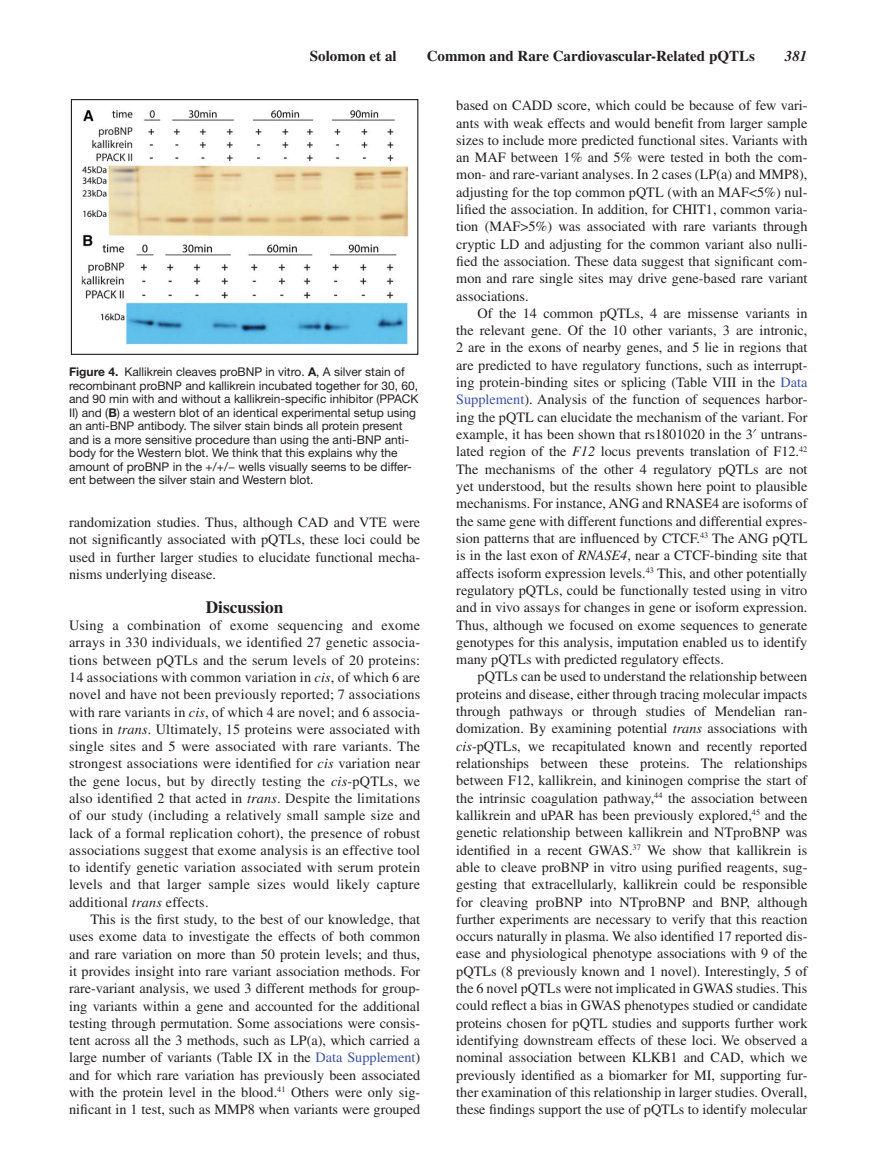
<style>
.page{position:relative;width:878px;height:1175px;background:#fff}
.page>*{position:absolute;margin:0;border:0;box-sizing:border-box;transform-origin:0 0}
.t1{font:700 17.25px "Times";color:#231f20}
.t2{font:700 15px "Times";color:#231f20}
.t3{font:italic 700 15px "Times";color:#231f20}
.t4{font:14.25px/17.2px "Times";color:#231f20;text-align:justify}
.t5{font:12px/13.5px "Helvetica Neue";color:#231f20}
.s1{font-weight:700}
.s2{font-style:italic}
.s3{color:#3a53a3}
.s4{font-family:"Gandhari Unicode"}
</style>
<div class="page">
<img style="left:81px;top:110px;width:327px;height:235px">
<div style="left:71px;top:99px;width:347px;height:256px;border:1px solid #231f20"></div>
<p class="t2" style="left:310px;top:47px;width:88px">Solomon et al</p>
<p class="t2" style="left:426px;top:47px;width:330px">Common and Rare Cardiovascular-Related pQTLs</p>
<p class="t3" style="left:785px;top:47px;width:24px">381</p>
<p class="t5" style="left:69px;top:365px;width:351px"><span class="s1">Figure 4.</span> Kallikrein cleaves proBNP in vitro. <span class="s1">A</span>, A silver stain of recombinant proBNP and kallikrein incubated together for 30, 60, and 90 min with and without a kallikrein-specific inhibitor (PPACK II) and (<span class="s1">B</span>) a western blot of an identical experimental setup using an anti-BNP antibody. The silver stain binds all protein present and is a more sensitive procedure than using the anti-BNP anti&shy;body for the Western blot. We think that this explains why the amount of proBNP in the +/+/− wells visually seems to be differ&shy;ent between the silver stain and Western blot.</p>
<p class="t4" style="left:69px;top:513px;width:353px">randomization studies. Thus, although CAD and VTE were not significantly associated with pQTLs, these loci could be used in further larger studies to elucidate functional mecha&shy;nisms underlying disease.</p>
<p class="t1" style="left:206px;top:596px;width:79px">Discussion</p>
<p class="t4" style="left:69px;top:616px;width:353px">Using a combination of exome sequencing and exome arrays in 330 individuals, we identified 27 genetic associa&shy;tions between pQTLs and the serum levels of 20 proteins:<br>14 associations with common variation in <span class="s2">cis</span>, of which 6 are novel and have not been previously reported; 7 associations with rare variants in <span class="s2">cis</span>, of which 4 are novel; and 6 associa&shy;tions in <span class="s2">trans</span>. Ultimately, 15 proteins were associated with single sites and 5 were associated with rare variants. The strongest associations were identified for <span class="s2">cis</span> variation near the gene locus, but by directly testing the <span class="s2">cis</span>-pQTLs, we also identified 2 that acted in <span class="s2">trans</span>. Despite the limitations of our study (including a relatively small sample size and lack of a formal replication cohort), the presence of robust associations suggest that exome analysis is an effective tool to identify genetic variation associated with serum protein levels and that larger sample sizes would likely capture additional <span class="s2">trans</span> effects.</p>
<p class="t4" style="left:69px;top:910px;width:353px;text-indent:21px">This is the first study, to the best of our knowledge, that uses exome data to investigate the effects of both common and rare variation on more than 50 protein levels; and thus, it provides insight into rare variant association methods. For rare-variant analysis, we used 3 different methods for group&shy;ing variants within a gene and accounted for the additional testing through permutation. Some associations were consis&shy;tent across all the 3 methods, such as LP(a), which carried a large number of variants (Table IX in the <span class="s3">Data Supplement</span>) and for which rare variation has previously been associated with the protein level in the blood.<sup>41</sup> Others were only sig&shy;nificant in 1 test, such as MMP8 when variants were grouped</p>
<p class="t4" style="left:456px;top:97px;width:353px">based on CADD score, which could be because of few vari&shy;ants with weak effects and would benefit from larger sample sizes to include more predicted functional sites. Variants with an MAF between 1% and 5% were tested in both the com&shy;mon- and rare-variant analyses. In 2 cases (LP(a) and MMP8), adjusting for the top common pQTL (with an MAF&lt;5%) nul&shy;lified the association. In addition, for CHIT1, common varia&shy;tion (MAF&gt;5%) was associated with rare variants through cryptic LD and adjusting for the common variant also nulli&shy;fied the association. These data suggest that significant com&shy;mon and rare single sites may drive gene-based rare variant associations.</p>
<p class="t4" style="left:456px;top:304px;width:353px;text-indent:21px">Of the 14 common pQTLs, 4 are missense variants in the relevant gene. Of the 10 other variants, 3 are intronic, 2 are in the exons of nearby genes, and 5 lie in regions that are predicted to have regulatory functions, such as interrupt&shy;ing protein-binding sites or splicing (Table VIII in the <span class="s3">Data Supplement</span>). Analysis of the function of sequences harbor&shy;ing the pQTL can elucidate the mechanism of the variant. For example, it has been shown that rs1801020 in the 3<span class="s4">′</span> untrans&shy;lated region of the <span class="s2">F12</span> locus prevents translation of F12.<sup>42<br></sup>The mechanisms of the other 4 regulatory pQTLs are not yet understood, but the results shown here point to plausible mechanisms. For instance, ANG and RNASE4 are isoforms of the same gene with different functions and differential expres&shy;sion patterns that are influenced by CTCF.<sup>43</sup> The ANG pQTL is in the last exon of <span class="s2">RNASE4</span>, near a CTCF-binding site that affects isoform expression levels.<sup>43</sup> This, and other potentially regulatory pQTLs, could be functionally tested using in vitro and in vivo assays for changes in gene or isoform expression.<br>Thus, although we focused on exome sequences to generate genotypes for this analysis, imputation enabled us to identify many pQTLs with predicted regulatory effects.</p>
<p class="t4" style="left:456px;top:668px;width:353px;text-indent:21px">pQTLs can be used to understand the relationship between proteins and disease, either through tracing molecular impacts through pathways or through studies of Mendelian ran&shy;domization. By examining potential <span class="s2">trans</span> associations with <span class="s2">cis</span>-pQTLs, we recapitulated known and recently reported relationships between these proteins. The relationships between F12, kallikrein, and kininogen comprise the start of the intrinsic coagulation pathway,<sup>44</sup> the association between kallikrein and uPAR has been previously explored,<sup>45</sup> and the genetic relationship between kallikrein and NTproBNP was identified in a recent GWAS.<sup>37</sup> We show that kallikrein is able to cleave proBNP in vitro using purified reagents, sug&shy;gesting that extracellularly, kallikrein could be responsible for cleaving proBNP into NTproBNP and BNP, although further experiments are necessary to verify that this reaction occurs naturally in plasma. We also identified 17 reported dis&shy;ease and physiological phenotype associations with 9 of the pQTLs (8 previously known and 1 novel). Interestingly, 5 of the 6 novel pQTLs were not implicated in GWAS studies. This could reflect a bias in GWAS phenotypes studied or candidate proteins chosen for pQTL studies and supports further work identifying downstream effects of these loci. We observed a nominal association between KLKB1 and CAD, which we previously identified as a biomarker for MI, supporting fur&shy;ther examination of this relationship in larger studies. Overall, these findings support the use of pQTLs to identify molecular</p>
</div>
